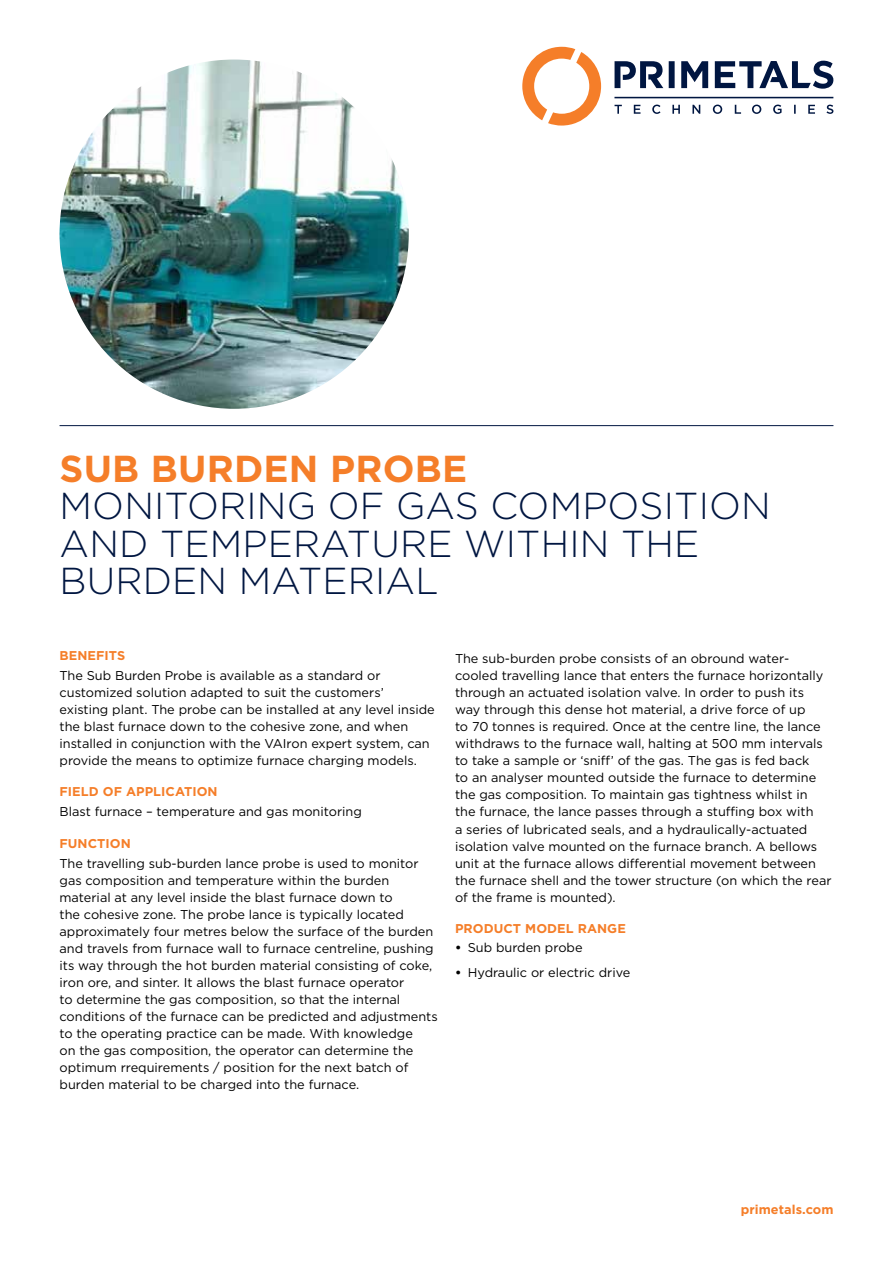
<style>
.page{position:relative;width:893px;height:1263px;background:#fff}
.page>*{position:absolute;margin:0;border:0;box-sizing:border-box;transform-origin:0 0}
.t1{font:300 37.5px/37.5px "Gotham";letter-spacing:.005em;color:#001641}
.t2{font:700 37.5px "Gotham";letter-spacing:.005em;color:#f57e29}
.t3{font:12.75px/17px "Gotham";color:#000}
.t4{font:700 12.75px "Gotham";letter-spacing:.005em;color:#f57e29}
.s1{font-weight:700}
</style>
<div class="page">
<hr style="left:60px;top:425px;width:773px;height:1px;background:#001641">
<img style="left:60px;top:60px;width:349px;height:349px;border-radius:175px">
<svg style="left:522px;top:47px;width:79px;height:79px"></svg>
<svg style="left:614px;top:97px;width:219px;height:1px"></svg>
<svg style="left:615px;top:61px;width:218px;height:28px"></svg>
<svg style="left:614px;top:105px;width:219px;height:9px"></svg>
<h1 class="t2" style="left:60px;top:443px;width:409px">SUB BURDEN PROBE</h1>
<h1 class="t1" style="left:60px;top:486px;width:713px">MONITORING OF GAS COMPOSITION<br>AND TEMPERATURE WITHIN THE<br>BURDEN MATERIAL</h1>
<p class="t4" style="left:60px;top:647px;width:67px">BENEFITS</p>
<p class="t3" style="left:60px;top:667px;width:377px">The Sub Burden Probe is available as a standard or customized solution adapted to suit the customers’ existing plant. The probe can be installed at any level inside the blast furnace down to the cohesive zone, and when installed in conjunction with the VAIron expert system, can provide the means to optimize furnace charging models.</p>
<p class="t4" style="left:60px;top:783px;width:160px">FIELD OF APPLICATION</p>
<p class="t3" style="left:60px;top:803px;width:304px">Blast furnace – temperature and gas monitoring</p>
<p class="t4" style="left:60px;top:834px;width:73px">FUNCTION</p>
<p class="t3" style="left:60px;top:854px;width:380px">The travelling sub-burden lance probe is used to monitor gas composition and temperature within the burden material at any level inside the blast furnace down to<br>the cohesive zone. The probe lance is typically located approximately four metres below the surface of the burden and travels from furnace wall to furnace centreline, pushing its way through the hot burden material consisting of coke, iron ore, and sinter. It allows the blast furnace operator<br>to determine the gas composition, so that the internal conditions of the furnace can be predicted and adjustments to the operating practice can be made. With knowledge<br>on the gas composition, the operator can determine the optimum rrequirements / position for the next batch of burden material to be charged into the furnace.</p>
<p class="t3" style="left:455px;top:650px;width:378px">The sub-burden probe consists of an obround water&shy;cooled travelling lance that enters the furnace horizontally through an actuated isolation valve. In order to push its way through this dense hot material, a drive force of up<br>to 70 tonnes is required. Once at the centre line, the lance withdraws to the furnace wall, halting at 500 mm intervals to take a sample or ‘sniff’ of the gas. The gas is fed back<br>to an analyser mounted outside the furnace to determine the gas composition. To maintain gas tightness whilst in<br>the furnace, the lance passes through a stuffing box with<br>a series of lubricated seals, and a hydraulically-actuated isolation valve mounted on the furnace branch. A bellows unit at the furnace allows differential movement between the furnace shell and the tower structure (on which the rear of the frame is mounted).</p>
<p class="t4" style="left:455px;top:919px;width:172px">PRODUCT MODEL RANGE</p>
<p class="t3" style="left:455px;top:939px;width:129px"><span class="s1">•</span> Sub burden probe</p>
<p class="t3" style="left:455px;top:964px;width:177px"><span class="s1">•</span> Hydraulic or electric drive</p>
<p class="t4" style="left:741px;top:1201px;width:94px">primetals.com</p>
</div>
